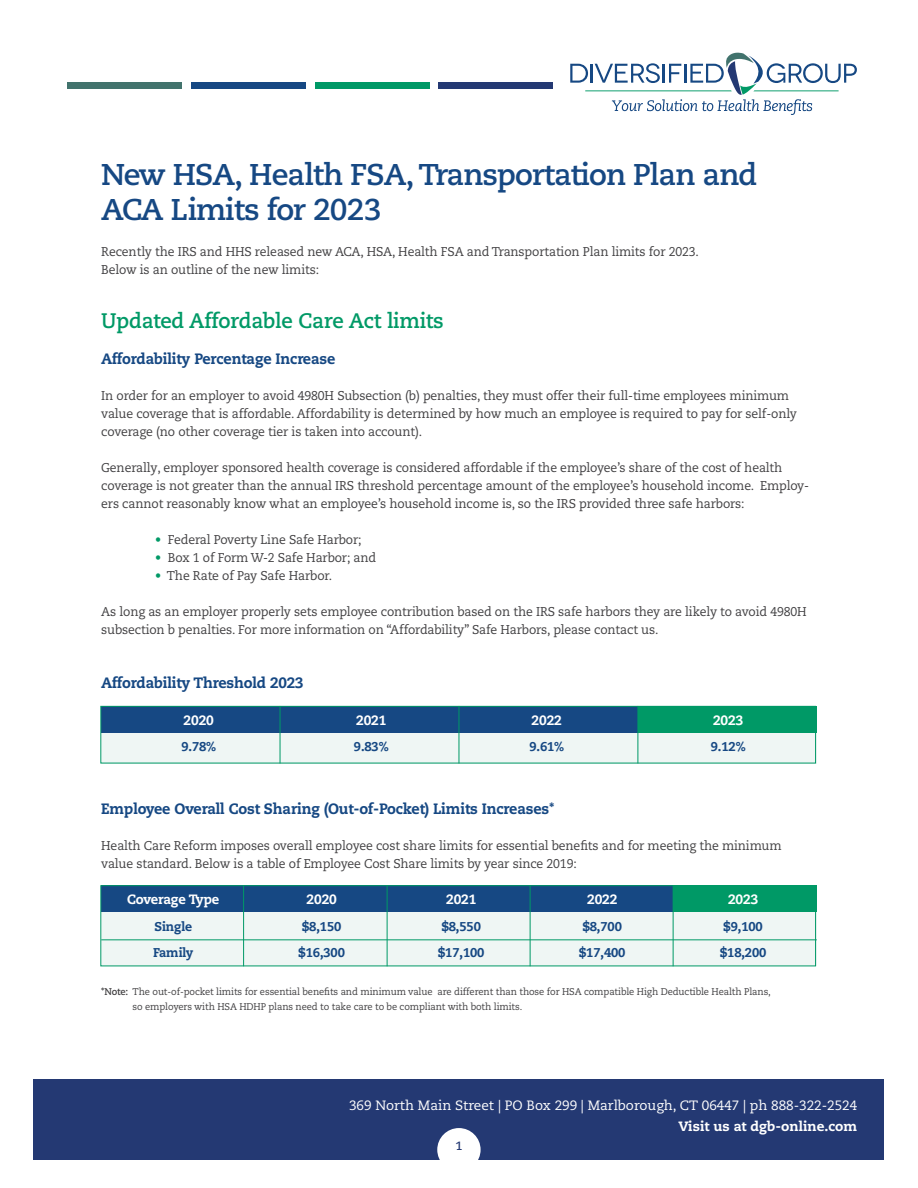
<style>
.page{position:relative;width:918px;height:1188px;background:#fff}
.page>*{position:absolute;margin:0;border:0;box-sizing:border-box;transform-origin:0 0}
.t1{font:700 30px/34.5px "Caecilia LT Pro 75";letter-spacing:-.03em;color:#164883}
.t2{font:700 21px "Caecilia LT Pro 75";letter-spacing:-.01em;color:#096}
.t3{font:800 15px "Caecilia LT Pro 85";letter-spacing:-.01em;color:#164883;scale:.96 1}
.t4{font:13.5px "Caecilia LT Pro 55 Roman";color:#fff}
.t5{font:800 13.5px "Caecilia LT Pro 85";letter-spacing:-.01em;color:#fff;scale:.96 1}
.t6{font:800 13.5px "Caecilia LT Pro 85";letter-spacing:-.01em;color:#fff}
.t7{font:12.75px/18px "Caecilia LT Pro 55 Roman";letter-spacing:-.01em;color:#414042;scale:.96 1}
.t8{font:800 12.75px "Caecilia LT Pro 85";letter-spacing:-.01em;color:#164883;scale:.96 1}
.t9{font:700 12px "Caecilia LT Pro 75";color:#243973}
.t10{font:9.75px/15px "Caecilia LT Pro 55 Roman";letter-spacing:-.01em;color:#414042;scale:.96 1}
.s1{color:#096}
.s2{font-family:"Caecilia LT Pro 75";font-weight:700}
</style>
<div class="page">
<div style="left:34px;top:1079px;width:850px;height:81px;background:#243973"></div>
<svg style="left:570px;top:53px;width:287px;height:62px"></svg>
<div style="left:192px;top:83px;width:114px;height:6px;background:#164883"></div>
<div style="left:68px;top:83px;width:114px;height:6px;background:#42736d"></div>
<div style="left:315px;top:83px;width:115px;height:6px;background:#096"></div>
<div style="left:438px;top:83px;width:115px;height:6px;background:#243973"></div>
<div style="left:437px;top:1128px;width:44px;height:43px;background:#fff;border-radius:50%"></div>
<div style="left:101px;top:706px;width:716px;height:57px;background:#eff6f4"></div>
<div style="left:101px;top:706px;width:573px;height:27px;background:#164883"></div>
<div style="left:638px;top:706px;width:179px;height:27px;background:#096"></div>
<div style="left:100px;top:706px;width:716px;height:57px;border:1px solid #096"></div>
<hr style="left:638px;top:706px;width:1px;height:57px;background:#096">
<hr style="left:459px;top:706px;width:1px;height:57px;background:#096">
<hr style="left:280px;top:706px;width:1px;height:57px;background:#096">
<div style="left:101px;top:885px;width:716px;height:81px;background:#eff6f4"></div>
<div style="left:101px;top:885px;width:596px;height:27px;background:#164883"></div>
<div style="left:674px;top:885px;width:143px;height:27px;background:#096"></div>
<div style="left:100px;top:885px;width:716px;height:81px;border:1px solid #096"></div>
<hr style="left:673px;top:885px;width:1px;height:81px;background:#096">
<hr style="left:101px;top:939px;width:716px;height:1px;background:#096">
<hr style="left:530px;top:885px;width:1px;height:81px;background:#096">
<hr style="left:387px;top:885px;width:1px;height:81px;background:#096">
<hr style="left:243px;top:885px;width:1px;height:81px;background:#096">
<h1 class="t1" style="left:101px;top:157px;width:658px">New HSA, Health FSA, Transportation Plan and<br>ACA Limits for 2023</h1>
<p class="t7" style="left:101px;top:242px;width:624px">Recently the IRS and HHS released new ACA, HSA, Health FSA and Transportation Plan limits for 2023.<br>Below is an outline of the new limits:</p>
<h2 class="t2" style="left:101px;top:306px;width:344px">Updated Affordable Care Act limits</h2>
<p class="t3" style="left:101px;top:348px;width:245px">Affordability Percentage Increase</p>
<p class="t7" style="left:101px;top:386px;width:726px">In order for an employer to avoid 4980H Subsection (b) penalties, they must offer their full-time employees minimum value coverage that is affordable. Affordability is determined by how much an employee is required to pay for self-only coverage (no other coverage tier is taken into account).</p>
<p class="t7" style="left:101px;top:458px;width:739px">Generally, employer sponsored health coverage is considered affordable if the employee’s share of the cost of health coverage is not greater than the annual IRS threshold percentage amount of the employee’s household income. Employ&shy;ers cannot reasonably know what an employee’s household income is, so the IRS provided three safe harbors:</p>
<p class="t7" style="left:155px;top:530px;width:216px"><span class="s1">•</span> Federal Poverty Line Safe Harbor;</p>
<p class="t7" style="left:155px;top:548px;width:232px"><span class="s1">•</span> Box 1 of Form W-2 Safe Harbor; and</p>
<p class="t7" style="left:155px;top:566px;width:186px"><span class="s1">•</span> The Rate of Pay Safe Harbor.</p>
<p class="t7" style="left:101px;top:602px;width:736px">As long as an employer properly sets employee contribution based on the IRS safe harbors they are likely to avoid 4980H subsection b penalties. For more information on “Affordability” Safe Harbors, please contact us.</p>
<p class="t3" style="left:101px;top:672px;width:212px">Affordability Threshold 2023</p>
<p class="t5" style="left:184px;top:711px;width:33px">2020</p>
<p class="t5" style="left:356px;top:711px;width:33px">2021</p>
<p class="t5" style="left:532px;top:711px;width:33px">2022</p>
<p class="t5" style="left:713px;top:711px;width:33px">2023</p>
<p class="t8" style="left:181px;top:738px;width:38px">9.78%</p>
<p class="t8" style="left:354px;top:738px;width:38px">9.83%</p>
<p class="t8" style="left:529px;top:738px;width:38px">9.61%</p>
<p class="t8" style="left:711px;top:738px;width:38px">9.12%</p>
<p class="t3" style="left:101px;top:798px;width:474px">Employee Overall Cost Sharing (Out-of-Pocket) Limits Increases*</p>
<p class="t7" style="left:101px;top:836px;width:710px">Health Care Reform imposes overall employee cost share limits for essential benefits and for meeting the minimum value standard. Below is a table of Employee Cost Share limits by year since 2019:</p>
<p class="t5" style="left:127px;top:890px;width:97px">Coverage Type</p>
<p class="t5" style="left:307px;top:890px;width:33px">2020</p>
<p class="t5" style="left:446px;top:890px;width:33px">2021</p>
<p class="t5" style="left:587px;top:890px;width:33px">2022</p>
<p class="t5" style="left:728px;top:890px;width:33px">2023</p>
<p class="t8" style="left:154px;top:917px;width:41px">Single</p>
<p class="t8" style="left:302px;top:917px;width:42px">$8,150</p>
<p class="t8" style="left:442px;top:917px;width:42px">$8,550</p>
<p class="t8" style="left:583px;top:917px;width:42px">$8,700</p>
<p class="t8" style="left:724px;top:917px;width:42px">$9,100</p>
<p class="t8" style="left:153px;top:944px;width:43px">Family</p>
<p class="t8" style="left:299px;top:944px;width:50px">$16,300</p>
<p class="t8" style="left:438px;top:944px;width:50px">$17,100</p>
<p class="t8" style="left:579px;top:944px;width:50px">$17,400</p>
<p class="t8" style="left:720px;top:944px;width:50px">$18,200</p>
<p class="t10" style="left:133px;top:984px;width:666px;text-indent:-31px"><span class="s2">*Note:</span> The out-of-pocket limits for essential benefits and minimum value are different than those for HSA compatible High Deductible Health Plans, so employers with HSA HDHP plans need to take care to be compliant with both limits.</p>
<p class="t4" style="left:349px;top:1097px;width:510px">369 North Main Street | PO Box 299 | Marlborough, CT 06447 | ph 888-322-2524</p>
<p class="t6" style="left:679px;top:1117px;width:180px">Visit us at dgb-online.com</p>
<p class="t9" style="left:455px;top:1138px;width:9px">1</p>
</div>
